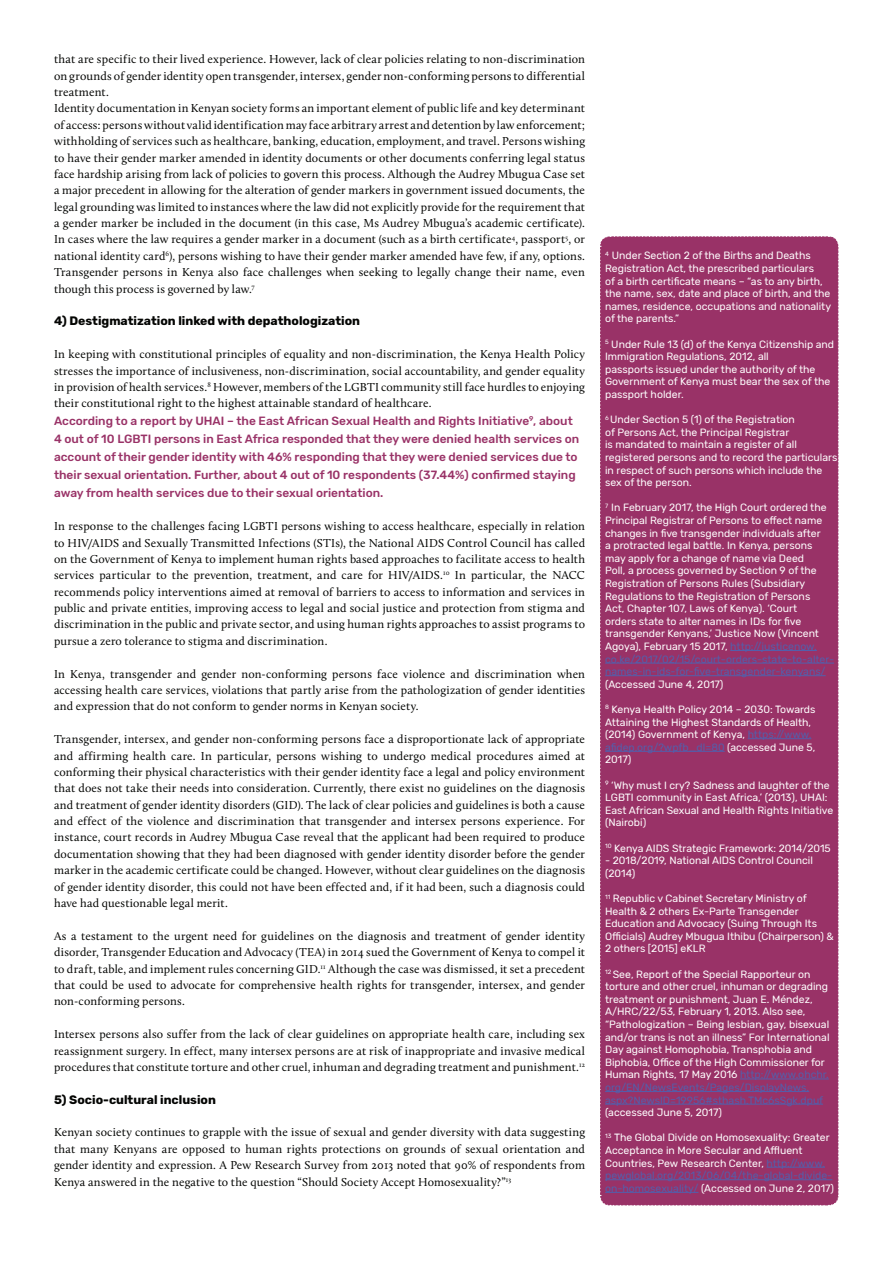
<style>
.page{position:relative;width:893px;height:1263px;background:#fff}
.page>*{position:absolute;margin:0;border:0;box-sizing:border-box;transform-origin:0 0}
.t1{font:700 12.15px "Rubik";color:#040503}
.t2{font:12px/16.5px "Calluna";letter-spacing:.01em;color:#040503;text-align:justify}
.t3{font:11.85px/16.4px "Calluna";letter-spacing:.01em;color:#040503;text-align:justify}
.t4{font:500 11.85px/18px "Rubik";color:#993267}
.t5{font:10.5px/12.6px "Rubik";color:#fff}
.s1{color:#535fab}
</style>
<div class="page">
<div style="left:600px;top:236px;width:239px;height:970px;background:#993267"></div>
<p class="t2" style="left:54px;top:51px;width:533px">that are specific to their lived experience. However, lack of clear policies relating to non-discrimination on grounds of gender identity open transgender, intersex, gender non-conforming persons to differential treatment.</p>
<p class="t3" style="left:54px;top:100px;width:533px">Identity documentation in Kenyan society forms an important element of public life and key determinant of access: persons without valid identification may face arbitrary arrest and detention by law enforcement; withholding of services such as healthcare, banking, education, employment, and travel. Persons wishing to have their gender marker amended in identity documents or other documents conferring legal status face hardship arising from lack of policies to govern this process. Although the Audrey Mbugua Case set a major precedent in allowing for the alteration of gender markers in government issued documents, the legal grounding was limited to instances where the law did not explicitly provide for the requirement that a gender marker be included in the document (in this case, Ms Audrey Mbugua’s academic certificate).<br>In cases where the law requires a gender marker in a document (such as a birth certificate<sup>4</sup>, passport<sup>5</sup>, or national identity card<sup>6</sup>), persons wishing to have their gender marker amended have few, if any, options.<br>Transgender persons in Kenya also face challenges when seeking to legally change their name, even though this process is governed by law.<sup>7</sup></p>
<p class="t1" style="left:54px;top:314px;width:308px">4) Destigmatization linked with depathologization</p>
<p class="t3" style="left:54px;top:346px;width:533px">In keeping with constitutional principles of equality and non-discrimination, the Kenya Health Policy stresses the importance of inclusiveness, non-discrimination, social accountability, and gender equality in provision of health services.<sup>8</sup> However, members of the LGBTI community still face hurdles to enjoying their constitutional right to the highest attainable standard of healthcare.</p>
<p class="t4" style="left:54px;top:413px;width:527px">According to a report by UHAI – the East African Sexual Health and Rights Initiative<sup>9</sup>, about 4 out of 10 LGBTI persons in East Africa responded that they were denied health services on account of their gender identity with 46% responding that they were denied services due to their sexual orientation. Further, about 4 out of 10 respondents (37.44%) confirmed staying away from health services due to their sexual orientation.</p>
<p class="t3" style="left:54px;top:518px;width:533px">In response to the challenges facing LGBTI persons wishing to access healthcare, especially in relation to HIV/AIDS and Sexually Transmitted Infections (STIs), the National AIDS Control Council has called on the Government of Kenya to implement human rights based approaches to facilitate access to health services particular to the prevention, treatment, and care for HIV/AIDS.<sup>10</sup> In particular, the NACC recommends policy interventions aimed at removal of barriers to access to information and services in public and private entities, improving access to legal and social justice and protection from stigma and discrimination in the public and private sector, and using human rights approaches to assist programs to pursue a zero tolerance to stigma and discrimination.</p>
<p class="t3" style="left:54px;top:665px;width:533px">In Kenya, transgender and gender non-conforming persons face violence and discrimination when accessing health care services, violations that partly arise from the pathologization of gender identities and expression that do not conform to gender norms in Kenyan society.</p>
<p class="t3" style="left:54px;top:731px;width:533px">Transgender, intersex, and gender non-conforming persons face a disproportionate lack of appropriate and affirming health care. In particular, persons wishing to undergo medical procedures aimed at conforming their physical characteristics with their gender identity face a legal and policy environment that does not take their needs into consideration. Currently, there exist no guidelines on the diagnosis and treatment of gender identity disorders (GID). The lack of clear policies and guidelines is both a cause and effect of the violence and discrimination that transgender and intersex persons experience. For instance, court records in Audrey Mbugua Case reveal that the applicant had been required to produce documentation showing that they had been diagnosed with gender identity disorder before the gender marker in the academic certificate could be changed. However, without clear guidelines on the diagnosis of gender identity disorder, this could not have been effected and, if it had been, such a diagnosis could have had questionable legal merit.</p>
<p class="t3" style="left:54px;top:927px;width:533px">As a testament to the urgent need for guidelines on the diagnosis and treatment of gender identity disorder, Transgender Education and Advocacy (TEA) in 2014 sued the Government of Kenya to compel it to draft, table, and implement rules concerning GID.<sup>11</sup> Although the case was dismissed, it set a precedent that could be used to advocate for comprehensive health rights for transgender, intersex, and gender non-conforming persons.</p>
<p class="t3" style="left:54px;top:1026px;width:533px">Intersex persons also suffer from the lack of clear guidelines on appropriate health care, including sex reassignment surgery. In effect, many intersex persons are at risk of inappropriate and invasive medical procedures that constitute torture and other cruel, inhuman and degrading treatment and punishment.<sup>12</sup></p>
<p class="t1" style="left:54px;top:1092px;width:164px">5) Socio-cultural inclusion</p>
<p class="t3" style="left:54px;top:1124px;width:533px">Kenyan society continues to grapple with the issue of sexual and gender diversity with data suggesting that many Kenyans are opposed to human rights protections on grounds of sexual orientation and gender identity and expression. A Pew Research Survey from 2013 noted that 90% of respondents from Kenya answered in the negative to the question “Should Society Accept Homosexuality?”<sup>13</sup></p>
<p class="t5" style="left:605px;top:250px;width:227px"><sup>4</sup> Under Section 2 of the Births and Deaths Registration Act, the prescribed particulars<br>of a birth certificate means – “as to any birth, the name, sex, date and place of birth, and the names, residence, occupations and nationality of the parents.”</p>
<p class="t5" style="left:605px;top:338px;width:231px"><sup>5</sup> Under Rule 13 (d) of the Kenya Citizenship and Immigration Regulations, 2012, all<br>passports issued under the authority of the Government of Kenya must bear the sex of the passport holder.</p>
<p class="t5" style="left:605px;top:413px;width:234px"><sup>6</sup> Under Section 5 (1) of the Registration<br>of Persons Act, the Principal Registrar<br>is mandated to maintain a register of all registered persons and to record the particulars in respect of such persons which include the sex of the person.</p>
<p class="t5" style="left:605px;top:502px;width:230px"><sup>7</sup> In February 2017, the High Court ordered the Principal Registrar of Persons to effect name changes in five transgender individuals after<br>a protracted legal battle. In Kenya, persons may apply for a change of name via Deed<br>Poll, a process governed by Section 9 of the Registration of Persons Rules (Subsidiary Regulations to the Registration of Persons<br>Act, Chapter 107, Laws of Kenya). ‘Court<br>orders state to alter names in IDs for five transgender Kenyans,’ Justice Now (Vincent Agoya), February 15 2017, <span class="s1">http://justicenow. co.ke/2017/02/15/court-orders-state-to-alter&shy;names-in-ids-for-five-transgender-kenyans/</span></p>
<p class="t5" style="left:605px;top:678px;width:120px">(Accessed June 4, 2017)</p>
<p class="t5" style="left:605px;top:703px;width:212px"><sup>8</sup> Kenya Health Policy 2014 – 2030: Towards Attaining the Highest Standards of Health, (2014) Government of Kenya, <span class="s1">https://www. afidep.org/?wpfb_dl=80</span> (accessed June 5, 2017)</p>
<p class="t5" style="left:605px;top:779px;width:230px"><sup>9</sup> ‘Why must I cry? Sadness and laughter of the LGBTI community in East Africa,’ (2013), UHAI:<br>East African Sexual and Health Rights Initiative (Nairobi)</p>
<p class="t5" style="left:605px;top:842px;width:227px"><sup>10</sup> Kenya AIDS Strategic Framework: 2014/2015</p>
<p class="t5" style="left:605px;top:854px;width:209px">- 2018/2019, National AIDS Control Council (2014)</p>
<p class="t5" style="left:605px;top:892px;width:230px"><sup>11</sup> Republic v Cabinet Secretary Ministry of Health &amp; 2 others Ex-Parte Transgender Education and Advocacy (Suing Through Its Officials) Audrey Mbugua Ithibu (Chairperson) &amp; 2 others [2015] eKLR</p>
<p class="t5" style="left:605px;top:968px;width:226px"><sup>12</sup> See, Report of the Special Rapporteur on torture and other cruel, inhuman or degrading treatment or punishment, Juan E. Méndez, A/HRC/22/53, February 1, 2013. Also see, “Pathologization – Being lesbian, gay, bisexual and/or trans is not an illness” For International Day against Homophobia, Transphobia and Biphobia, Office of the High Commissioner for Human Rights, 17 May 2016 <span class="s1">http://www.ohchr. org/EN/NewsEvents/Pages/DisplayNews. aspx?NewsID=19956#sthash.TMc6sSgk.dpuf</span></p>
<p class="t5" style="left:605px;top:1106px;width:118px">(accessed June 5, 2017)</p>
<p class="t5" style="left:605px;top:1132px;width:230px"><sup>13</sup> The Global Divide on Homosexuality: Greater Acceptance in More Secular and Affluent Countries, Pew Research Center, <span class="s1">http://www. pewglobal.org/2013/06/04/the-global-divide&shy;on-homosexuality/</span> (Accessed on June 2, 2017)</p>
</div>
